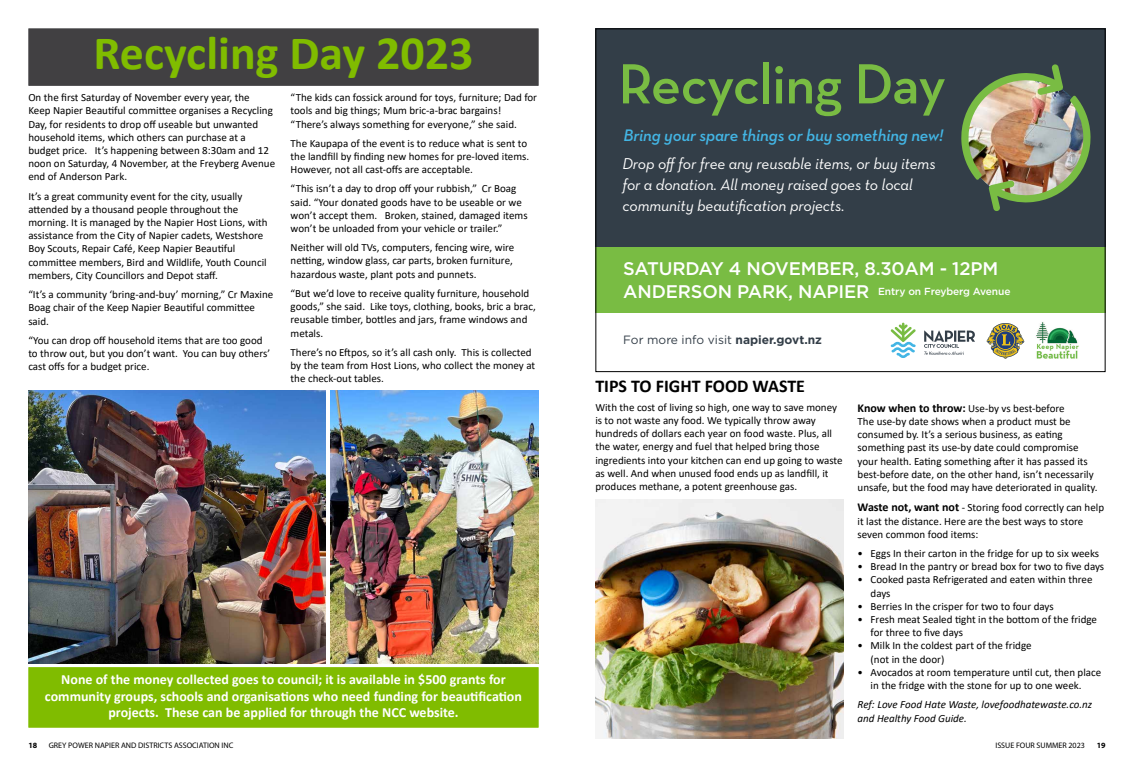
<style>
.page{position:relative;width:1134px;height:766px;background:#fff}
.page>*{position:absolute;margin:0;border:0;box-sizing:border-box;transform-origin:0 0}
.t1{font:600 57.5px "Neutraface Text";letter-spacing:-.015em;color:#79bc43}
.t2{font:700 48px "Calibri";color:#80bc00}
.t3{font:500 18.2px/22.8px "Gotham";letter-spacing:-.01em;color:#fff}
.t4{font:700 18px "Calibri";color:#000}
.t5{font:italic 600 17px "Neutraface Text";letter-spacing:-.01em;color:#43b5e4}
.t6{font:italic 16px/21px "Neutraface Text";letter-spacing:-.01em;color:#fff}
.t7{font:700 14px/16.8px "Calibri";color:#fff;text-align:center}
.t8{font:12px "Gotham";color:#333e48}
.t9{font:11px/13.2px "Calibri";color:#000}
.t10{font:italic 11px/13.2px "Calibri";color:#000}
.t11{font:500 10.2px "Gotham";letter-spacing:-.01em;color:#fff}
.t12{font:8px "Myriad Pro";color:#000}
.t13{font:700 8px "Myriad Pro";color:#000}
.s1{font-weight:700}
.s2{font-weight:700;font-size:12px}
</style>
<div class="page">
<div style="left:28px;top:667px;width:511px;height:60px;background:#80bc00;border:1px solid #80bc00"></div>
<div style="left:28px;top:28px;width:511px;height:58px;background:#414042;border:1px solid #414042"></div>
<img style="left:330px;top:390px;width:209px;height:273px">
<img style="left:28px;top:390px;width:298px;height:273px">
<svg style="left:891px;top:322px;width:25px;height:36px"></svg>
<svg style="left:924px;top:330px;width:51px;height:24px"></svg>
<svg style="left:987px;top:323px;width:37px;height:35px"></svg>
<img style="left:1036px;top:322px;width:43px;height:37px">
<div style="left:595px;top:28px;width:511px;height:285px;background:#333e48"></div>
<div style="left:595px;top:247px;width:511px;height:66px;background:#79bc43"></div>
<img style="left:961px;top:64px;width:130px;height:147px">
<img style="left:595px;top:499px;width:248px;height:239px">
<h2 class="t2" style="left:94px;top:19px;width:381px">Recycling Day 2023</h2>
<p class="t9" style="left:28px;top:91px;width:248px">On the first Saturday of November every year, the<br>Keep Napier Beautiful committee organises a Recycling Day, for residents to drop off useable but unwanted household items, which others can purchase at a budget price. It’s happening between 8:30am and 12 noon on Saturday, 4 November, at the Freyberg Avenue end of Anderson Park.</p>
<p class="t9" style="left:28px;top:189px;width:241px">It’s a great community event for the city, usually attended by a thousand people throughout the morning. It is managed by the Napier Host Lions, with assistance from the City of Napier cadets, Westshore Boy Scouts, Repair Café, Keep Napier Beautiful committee members, Bird and Wildlife, Youth Council members, City Councillors and Depot staff.</p>
<p class="t9" style="left:28px;top:287px;width:246px">“It’s a community ‘bring-and-buy’ morning,” Cr Maxine<br>Boag chair of the Keep Napier Beautiful committee said.</p>
<p class="t9" style="left:28px;top:333px;width:243px">“You can drop off household items that are too good to throw out, but you don’t want. You can buy others’ cast offs for a budget price.</p>
<p class="t9" style="left:291px;top:91px;width:248px">“The kids can fossick around for toys, furniture; Dad for tools and big things; Mum bric-a-brac bargains! “There’s always something for everyone,” she said.</p>
<p class="t9" style="left:291px;top:136px;width:240px">The Kaupapa of the event is to reduce what is sent to the landfill by finding new homes for pre-loved items.<br>However, not all cast-offs are acceptable.</p>
<p class="t9" style="left:291px;top:182px;width:239px">“This isn’t a day to drop off your rubbish,” Cr Boag said. “Your donated goods have to be useable or we won’t accept them. Broken, stained, damaged items won’t be unloaded from your vehicle or trailer.”</p>
<p class="t9" style="left:291px;top:241px;width:225px">Neither will old TVs, computers, fencing wire, wire netting, window glass, car parts, broken furniture, hazardous waste, plant pots and punnets.</p>
<p class="t9" style="left:291px;top:286px;width:247px">“But we’d love to receive quality furniture, household goods,” she said. Like toys, clothing, books, bric a brac, reusable timber, bottles and jars, frame windows and metals.</p>
<p class="t9" style="left:291px;top:345px;width:246px">There’s no Eftpos, so it’s all cash only. This is collected by the team from Host Lions, who collect the money at the check-out tables.</p>
<p class="t7" style="left:45px;top:670px;width:479px">None of the money collected goes to council; it is available in $500 grants for community groups, schools and organisations who need funding for beautification projects. These can be applied for through the NCC website.</p>
<h1 class="t1" style="left:618px;top:48px;width:329px">Recycling Day</h1>
<h3 class="t5" style="left:623px;top:125px;width:321px">Bring your spare things or buy something new!</h3>
<h3 class="t6" style="left:622px;top:153px;width:315px">Drop off for free any reusable items, or buy items for a donation. All money raised goes to local community beautification projects.</h3>
<h3 class="t3" style="left:623px;top:256px;width:376px">SATURDAY 4 NOVEMBER, 8.30AM - 12PM<br>ANDERSON PARK, NAPIER</h3>
<p class="t11" style="left:878px;top:284px;width:134px">Entry on Freyberg Avenue</p>
<p class="t8" style="left:623px;top:332px;width:200px">For more info visit <span class="s1">napier.govt.nz</span></p>
<h3 class="t4" style="left:595px;top:373px;width:211px">TIPS TO FIGHT FOOD WASTE</h3>
<p class="t9" style="left:595px;top:400px;width:249px">With the cost of living so high, one way to save money is to not waste any food. We typically throw away hundreds of dollars each year on food waste. Plus, all the water, energy and fuel that helped bring those ingredients into your kitchen can end up going to waste as well. And when unused food ends up as landfill, it produces methane, a potent greenhouse gas.</p>
<p class="t9" style="left:857px;top:401px;width:241px"><span class="s2">Know when to throw:</span> Use-by vs best-before<br>The use-by date shows when a product must be consumed by. It’s a serious business, as eating something past its use-by date could compromise your health. Eating something after it has passed its best-before date, on the other hand, isn’t necessarily unsafe, but the food may have deteriorated in quality.</p>
<p class="t9" style="left:857px;top:500px;width:248px"><span class="s2">Waste not, want not</span> - Storing food correctly can help it last the distance. Here are the best ways to store seven common food items:</p>
<p class="t9" style="left:857px;top:546px;width:243px">• Eggs In their carton in the fridge for up to six weeks</p>
<p class="t9" style="left:857px;top:559px;width:248px">• Bread In the pantry or bread box for two to five days</p>
<p class="t9" style="left:870px;top:572px;width:223px;text-indent:-13px">• Cooked pasta Refrigerated and eaten within three days</p>
<p class="t9" style="left:857px;top:599px;width:198px">• Berries In the crisper for two to four days</p>
<p class="t9" style="left:870px;top:612px;width:228px;text-indent:-13px">• Fresh meat Sealed tight in the bottom of the fridge for three to five days</p>
<p class="t9" style="left:870px;top:638px;width:163px;text-indent:-13px">• Milk In the coldest part of the fridge (not in the door)</p>
<p class="t9" style="left:870px;top:665px;width:232px;text-indent:-13px">• Avocados at room temperature until cut, then place in the fridge with the stone for up to one week.</p>
<p class="t10" style="left:857px;top:697px;width:236px">Ref: Love Food Hate Waste, lovefoodhatewaste.co.nz and Healthy Food Guide.</p>
<p class="t13" style="left:28px;top:739px;width:10px">18</p>
<p class="t12" style="left:49px;top:739px;width:186px">GREY POWER NAPIER AND DISTRICTS ASSOCIATION INC</p>
<p class="t12" style="left:995px;top:739px;width:91px">ISSUE FOUR SUMMER 2023</p>
<p class="t13" style="left:1097px;top:739px;width:10px">19</p>
</div>
